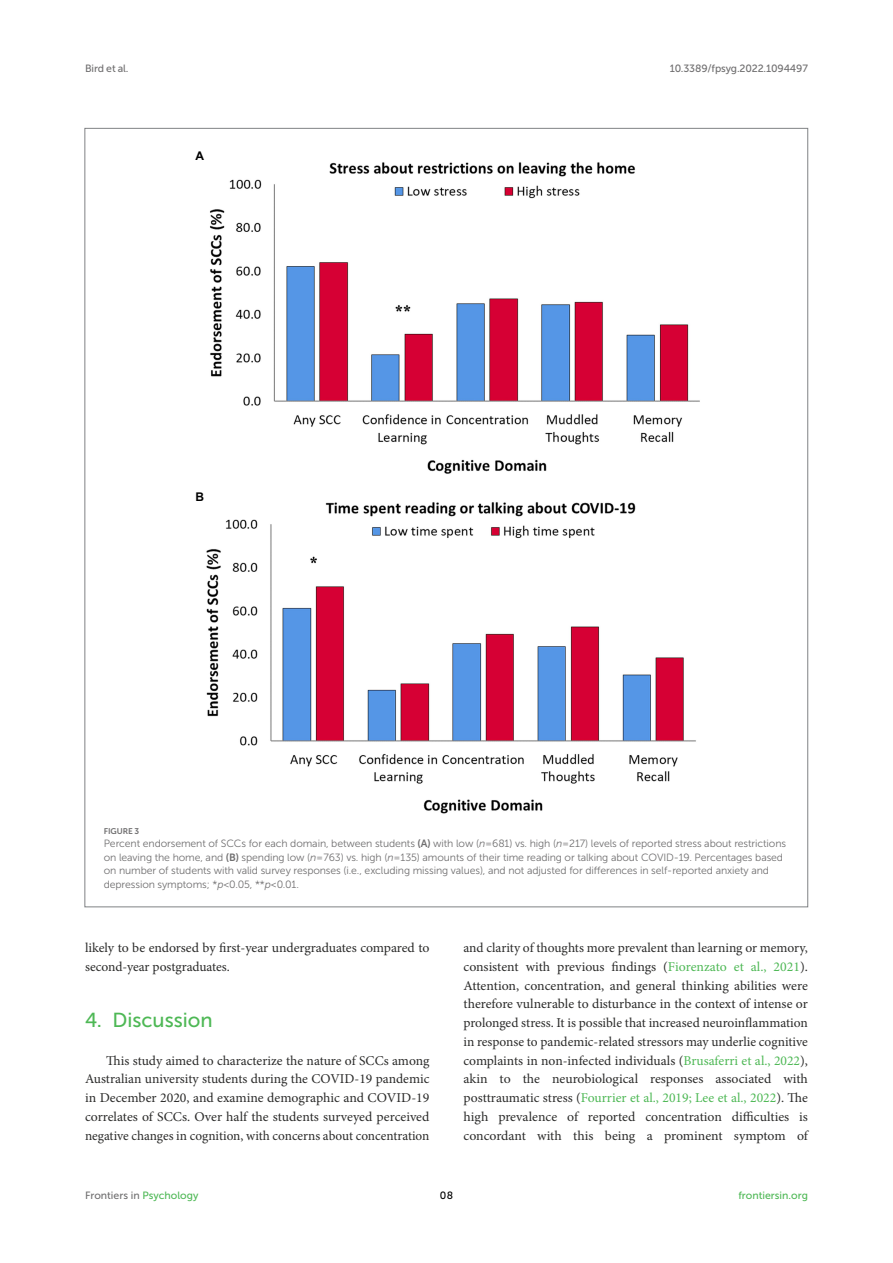
<style>
.page{position:relative;width:893px;height:1263px;background:#fff}
.page>*{position:absolute;margin:0;border:0;box-sizing:border-box;transform-origin:0 0}
.HEAD_1{font:20.25px "Museo Sans 500";color:#4eb855}
.TEXT_FLUSH{font:13.5px/18.8px "Minion Pro";color:#2b2b2a;text-align:justify}
.TEXT{font:13.5px/18.8px "Minion Pro";letter-spacing:-.005em;color:#2b2b2a}
.t1{font:700 12px "Arial";color:#000}
.FIG_LEG{font:10.5px/13.5px "Museo Sans 300";letter-spacing:-.01em;color:#706f70}
.t2{font:10.5px "Museo Sans 500";letter-spacing:-.015em;color:#706f70}
.t3{font:10.5px "Museo Sans 500";color:#4eb855}
.t4{font:10.5px "Museo Sans 500";color:#000}
.FIG_HD{font:8.25px "Museo Sans 700";letter-spacing:-.01em;color:#706f70}
.s1{font-family:"Museo Sans 700"}
.s2{font-style:italic}
.s3{color:#4eb855}
</style>
<div class="page">
<img style="left:206px;top:162px;width:494px;height:652px">
<p class="t2" style="left:85px;top:63px;width:45px">Bird et al.</p>
<p class="t2" style="left:670px;top:63px;width:140px">10.3389/fpsyg.2022.1094497</p>
<p class="t1" style="left:196px;top:148px;width:10px">A</p>
<p class="t1" style="left:196px;top:488px;width:10px">B</p>
<p class="FIG_HD" style="left:104px;top:826px;width:37px">FIGURE 3</p>
<p class="FIG_LEG" style="left:104px;top:837px;width:684px">Percent endorsement of SCCs for each domain, between students <span class="s1">(A)</span> with low (<span class="s2">n</span> = 681) vs. high (<span class="s2">n</span> = 217) levels of reported stress about restrictions on leaving the home, and <span class="s1">(B)</span> spending low (<span class="s2">n</span> = 763) vs. high (<span class="s2">n</span> = 135) amounts of their time reading or talking about COVID-19. Percentages based on number of students with valid survey responses (i.e., excluding missing values), and not adjusted for differences in self-reported anxiety and depression symptoms; *<span class="s2">p</span> &lt; 0.05, **<span class="s2">p</span> &lt; 0.01.</p>
<p class="TEXT" style="left:85px;top:938px;width:346px">likely to be endorsed by first-year undergraduates compared to second-year postgraduates.</p>
<p class="HEAD_1" style="left:85px;top:1009px;width:129px">4. Discussion</p>
<p class="TEXT_FLUSH" style="left:85px;top:1051px;width:346px;text-indent:21px">This study aimed to characterize the nature of SCCs among Australian university students during the COVID-19 pandemic in December 2020, and examine demographic and COVID-19 correlates of SCCs. Over half the students surveyed perceived negative changes in cognition, with concerns about concentration</p>
<p class="TEXT_FLUSH" style="left:463px;top:938px;width:346px">and clarity of thoughts more prevalent than learning or memory, consistent with previous findings (<span class="s3">Fiorenzato et al., 2021</span>).<br>Attention, concentration, and general thinking abilities were therefore vulnerable to disturbance in the context of intense or prolonged stress. It is possible that increased neuroinflammation in response to pandemic-related stressors may underlie cognitive complaints in non-infected individuals (<span class="s3">Brusaferri et al., 2022</span>), akin to the neurobiological responses associated with posttraumatic stress (<span class="s3">Fourrier et al., 2019; Lee et al., 2022</span>). The high prevalence of reported concentration difficulties is concordant with this being a prominent symptom of</p>
<p class="t2" style="left:85px;top:1190px;width:115px">Frontiers in <span class="s3">Psychology</span></p>
<p class="t4" style="left:440px;top:1190px;width:15px">08</p>
<p class="t3" style="left:738px;top:1190px;width:71px">frontiersin.org</p>
</div>
